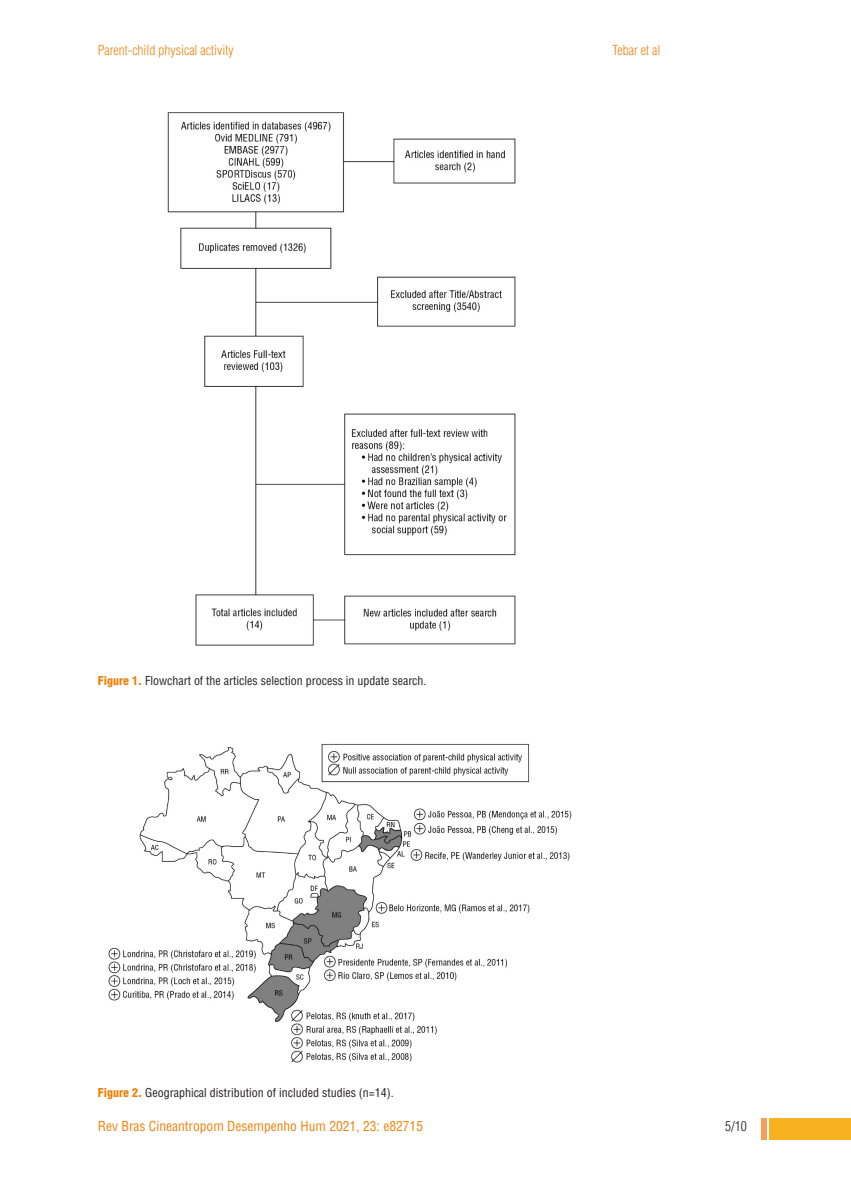
<style>
.page{position:relative;width:851px;height:1191px;background:#fff}
.page>*{position:absolute;margin:0;border:0;box-sizing:border-box;transform-origin:0 0}
.t1{font:condensed 13.5px "Helvetica LT Std";color:#ee830f}
.t2{font:300 condensed 13.5px "Helvetica LT Std";color:#ee830f}
.t3{font:300 condensed 13.5px "Helvetica LT Std";color:#231f20}
.FigureCaption{font:condensed 12px "Helvetica LT Std";color:#231f20}
.s1{font-weight:900;color:#ee830f}
</style>
<div class="page">
<div style="left:761px;top:1118px;width:5px;height:22px;background:#f5a059"></div>
<div style="left:769px;top:1118px;width:81px;height:22px;background:#f8b21f"></div>
<img style="left:167px;top:112px;width:349px;height:534px">
<img style="left:108px;top:743px;width:464px;height:320px">
<p class="t2" style="left:98px;top:42px;width:137px">Parent-child physical activity</p>
<p class="t2" style="left:612px;top:42px;width:49px">Tebar et al</p>
<p class="FigureCaption" style="left:98px;top:672px;width:330px"><span class="s1">Figure 1.</span> Flowchart of the articles selection process in update search.</p>
<p class="FigureCaption" style="left:98px;top:1085px;width:297px"><span class="s1">Figure 2.</span> Geographical distribution of included studies (n=14).</p>
<p class="t1" style="left:98px;top:1118px;width:327px">Rev Bras Cineantropom Desempenho Hum 2021, 23: e82715</p>
<p class="t3" style="left:724px;top:1118px;width:23px">5/10</p>
</div>
